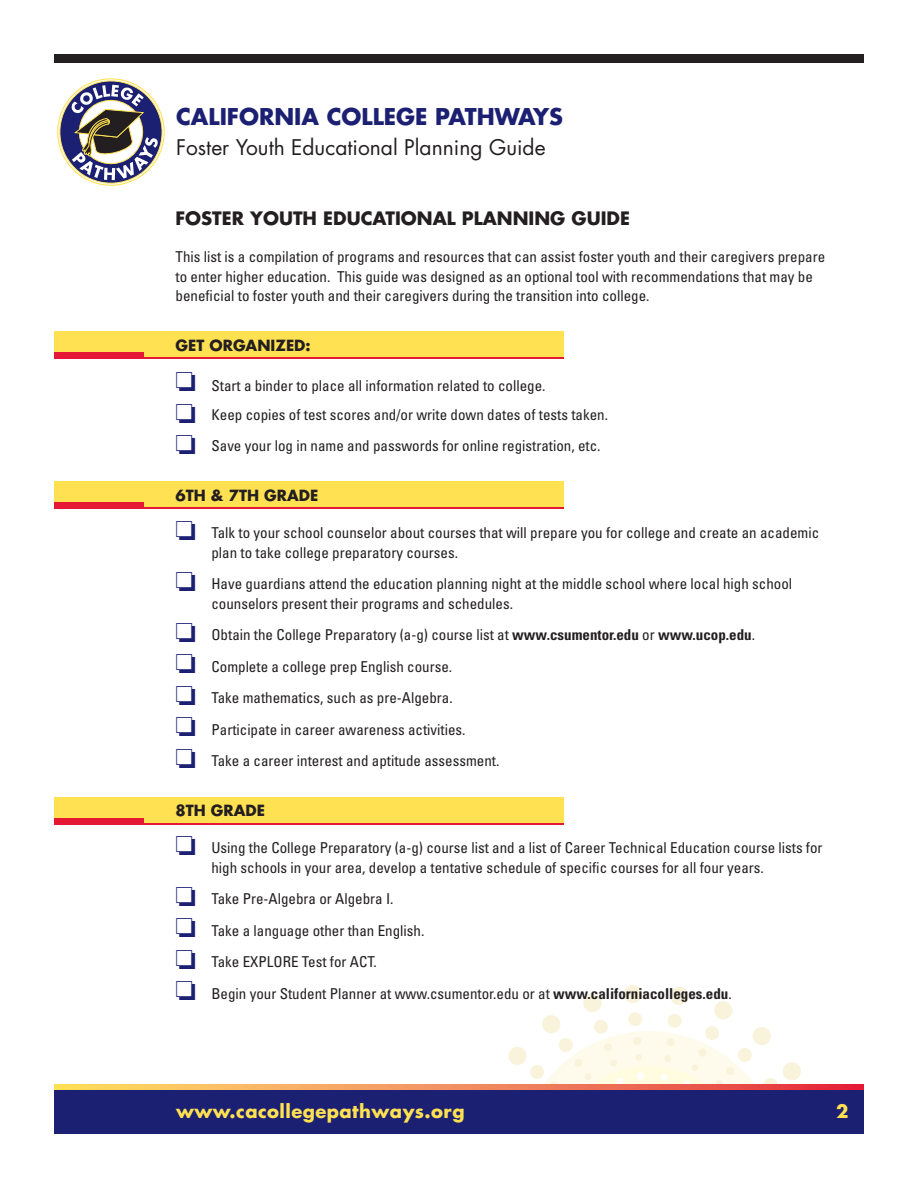
<style>
.page{position:relative;width:918px;height:1188px;background:#fff}
.page>*{position:absolute;margin:0;border:0;box-sizing:border-box;transform-origin:0 0}
.t1{font:700 22.5px "Futura Std";color:#1c2072}
.t2{font:21px "Futura Std";color:#231f20}
.t3{font:700 18px "Futura Std";color:#231f20}
.t4{font:700 18px "Futura Std";letter-spacing:.025em;color:#ffe152}
.t5{font:condensed 15px/19.5px "Univers LT Std";color:#231f20}
.t6{font:700 15px "Futura Std";color:#231f20}
.s1{color:#1c2072}
.s2{font-weight:700}
</style>
<div class="page">
<svg style="left:483px;top:985px;width:319px;height:100px"></svg>
<svg style="left:54px;top:1085px;width:810px;height:5px;background:#f18957"></svg>
<svg style="left:57px;top:78px;width:108px;height:108px"></svg>
<div style="left:54px;top:1090px;width:810px;height:44px;background:#1c2072"></div>
<div style="left:54px;top:54px;width:810px;height:9px;background:#231f20"></div>
<div style="left:54px;top:332px;width:510px;height:25px;background:#ffe152"></div>
<div style="left:54px;top:352px;width:89px;height:7px;background:#e51836"></div>
<hr style="left:54px;top:357px;width:510px;height:2px;background:#e51836">
<div style="left:54px;top:482px;width:510px;height:25px;background:#ffe152"></div>
<div style="left:54px;top:502px;width:89px;height:7px;background:#e51836"></div>
<hr style="left:54px;top:507px;width:510px;height:2px;background:#e51836">
<div style="left:54px;top:797px;width:510px;height:26px;background:#ffe152"></div>
<div style="left:54px;top:818px;width:89px;height:7px;background:#e51836"></div>
<hr style="left:54px;top:823px;width:510px;height:2px;background:#e51836">
<h1 class="t1" style="left:176px;top:101px;width:388px">CALIFORNIA COLLEGE PATHWAYS</h1>
<h2 class="t2" style="left:176px;top:134px;width:371px">Foster Youth Educational Planning Guide</h2>
<p class="t3" style="left:176px;top:206px;width:456px">FOSTER YOUTH EDUCATIONAL PLANNING GUIDE</p>
<p class="t5" style="left:176px;top:247px;width:651px">This list is a compilation of programs and resources that can assist foster youth and their caregivers prepare to enter higher education. This guide was designed as an optional tool with recommendations that may be beneficial to foster youth and their caregivers during the transition into college.</p>
<p class="t6" style="left:176px;top:335px;width:137px">GET ORGANIZED:</p>
<p class="t5" style="left:176px;top:376px;width:372px"><span class="s1">□</span> Start a binder to place all information related to college.</p>
<p class="t5" style="left:176px;top:405px;width:434px"><span class="s1">□</span> Keep copies of test scores and/or write down dates of tests taken.</p>
<p class="t5" style="left:176px;top:436px;width:427px"><span class="s1">□</span> Save your log in name and passwords for online registration, etc.</p>
<p class="t6" style="left:175px;top:485px;width:144px">6TH &amp; 7TH GRADE</p>
<p class="t5" style="left:211px;top:523px;width:609px;text-indent:-36px"><span class="s1">□</span> Talk to your school counselor about courses that will prepare you for college and create an academic plan to take college preparatory courses.</p>
<p class="t5" style="left:211px;top:574px;width:582px;text-indent:-36px"><span class="s1">□</span> Have guardians attend the education planning night at the middle school where local high school counselors present their programs and schedules.</p>
<p class="t5" style="left:176px;top:625px;width:581px"><span class="s1">□</span> Obtain the College Preparatory (a-g) course list at <span class="s2">www.csumentor.edu</span> or <span class="s2">www.ucop.edu</span>.</p>
<p class="t5" style="left:176px;top:657px;width:278px"><span class="s1">□</span> Complete a college prep English course.</p>
<p class="t5" style="left:176px;top:688px;width:279px"><span class="s1">□</span> Take mathematics, such as pre-Algebra.</p>
<p class="t5" style="left:176px;top:720px;width:292px"><span class="s1">□</span> Participate in career awareness activities.</p>
<p class="t5" style="left:176px;top:751px;width:325px"><span class="s1">□</span> Take a career interest and aptitude assessment.</p>
<p class="t6" style="left:175px;top:800px;width:91px">8TH GRADE</p>
<p class="t5" style="left:211px;top:838px;width:613px;text-indent:-36px"><span class="s1">□</span> Using the College Preparatory (a-g) course list and a list of Career Technical Education course lists for high schools in your area, develop a tentative schedule of specific courses for all four years.</p>
<p class="t5" style="left:176px;top:889px;width:220px"><span class="s1">□</span> Take Pre-Algebra or Algebra I.</p>
<p class="t5" style="left:176px;top:921px;width:250px"><span class="s1">□</span> Take a language other than English.</p>
<p class="t5" style="left:176px;top:952px;width:203px"><span class="s1">□</span> Take EXPLORE Test for ACT.</p>
<p class="t5" style="left:176px;top:984px;width:558px"><span class="s1">□</span> Begin your Student Planner at www.csumentor.edu or at <span class="s2">www.californiacolleges.edu</span>.</p>
<p class="t4" style="left:176px;top:1099px;width:290px">WWW.CACOLLEGEPATHWAYS.ORG</p>
<p class="t4" style="left:836px;top:1099px;width:14px">2</p>
</div>
